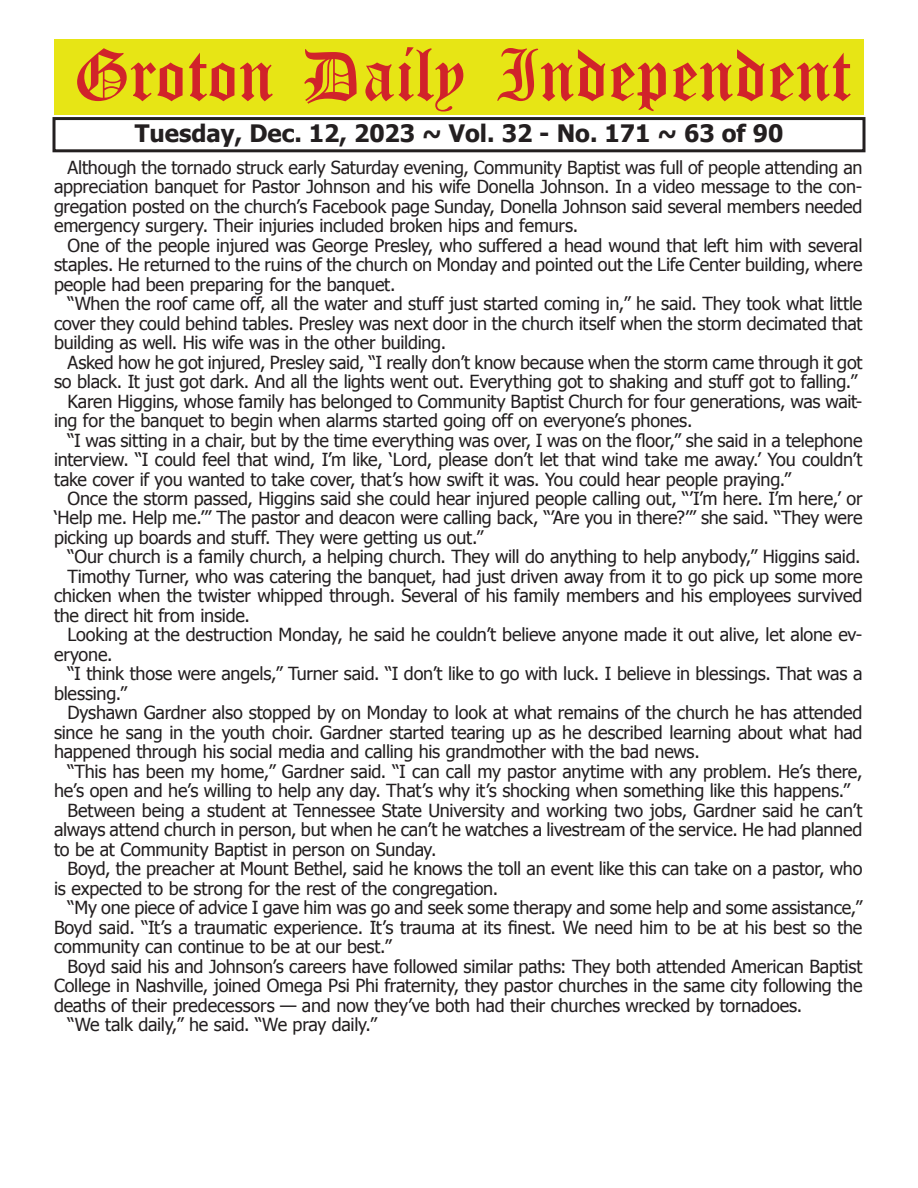
<style>
.page{position:relative;width:918px;height:1188px;background:#fff}
.page>*{position:absolute;margin:0;border:0;box-sizing:border-box;transform-origin:0 0}
.t1{font:54px "Old English Five";color:#d1232a}
.t2{font:700 24px "Tahoma";color:#231f20}
.t3{font:18px/19.5px "Tahoma";letter-spacing:-.015em;color:#231f20;text-align:justify}
</style>
<div class="page">
<div style="left:52px;top:117px;width:814px;height:35px;border:3px solid #231f20"></div>
<div style="left:54px;top:40px;width:810px;height:75px;background:#e7e515"></div>
<h1 class="t1" style="left:73px;top:50px;width:779px">Groton Daily Independent</h1>
<h2 class="t2" style="left:135px;top:116px;width:650px">Tuesday, Dec. 12, 2023 ~ Vol. 32 - No. 171 ~ 63 of 90</h2>
<p class="t3" style="left:54px;top:156px;width:810px;text-indent:14px">Although the tornado struck early Saturday evening, Community Baptist was full of people attending an appreciation banquet for Pastor Johnson and his wife Donella Johnson. In a video message to the con&shy;gregation posted on the church’s Facebook page Sunday, Donella Johnson said several members needed emergency surgery. Their injuries included broken hips and femurs.</p>
<p class="t3" style="left:54px;top:234px;width:810px;text-indent:14px">One of the people injured was George Presley, who suffered a head wound that left him with several staples. He returned to the ruins of the church on Monday and pointed out the Life Center building, where people had been preparing for the banquet.</p>
<p class="t3" style="left:54px;top:293px;width:810px;text-indent:14px">“When the roof came off, all the water and stuff just started coming in,” he said. They took what little cover they could behind tables. Presley was next door in the church itself when the storm decimated that building as well. His wife was in the other building.</p>
<p class="t3" style="left:68px;top:351px;width:796px">Asked how he got injured, Presley said, “I really don’t know because when the storm came through it got</p>
<p class="t3" style="left:54px;top:371px;width:805px">so black. It just got dark. And all the lights went out. Everything got to shaking and stuff got to falling.”</p>
<p class="t3" style="left:68px;top:390px;width:796px">Karen Higgins, whose family has belonged to Community Baptist Church for four generations, was wait-</p>
<p class="t3" style="left:54px;top:410px;width:640px">ing for the banquet to begin when alarms started going off on everyone’s phones.</p>
<p class="t3" style="left:68px;top:429px;width:796px">“I was sitting in a chair, but by the time everything was over, I was on the floor,” she said in a telephone</p>
<p class="t3" style="left:54px;top:449px;width:810px">interview. “I could feel that wind, I’m like, ‘Lord, please don’t let that wind take me away.’ You couldn’t</p>
<p class="t3" style="left:54px;top:468px;width:739px">take cover if you wanted to take cover, that’s how swift it was. You could hear people praying.”</p>
<p class="t3" style="left:68px;top:488px;width:797px">Once the storm passed, Higgins said she could hear injured people calling out, “’I’m here. I’m here,’ or</p>
<p class="t3" style="left:54px;top:507px;width:810px">‘Help me. Help me.’” The pastor and deacon were calling back, “’Are you in there?’” she said. “They were</p>
<p class="t3" style="left:54px;top:527px;width:431px">picking up boards and stuff. They were getting us out.”</p>
<p class="t3" style="left:68px;top:546px;width:795px">“Our church is a family church, a helping church. They will do anything to help anybody,” Higgins said.</p>
<p class="t3" style="left:68px;top:566px;width:796px">Timothy Turner, who was catering the banquet, had just driven away from it to go pick up some more</p>
<p class="t3" style="left:54px;top:585px;width:810px">chicken when the twister whipped through. Several of his family members and his employees survived</p>
<p class="t3" style="left:54px;top:605px;width:198px">the direct hit from inside.</p>
<p class="t3" style="left:68px;top:624px;width:796px">Looking at the destruction Monday, he said he couldn’t believe anyone made it out alive, let alone ev-</p>
<p class="t3" style="left:54px;top:644px;width:60px">eryone.</p>
<p class="t3" style="left:68px;top:663px;width:796px">“I think those were angels,” Turner said. “I don’t like to go with luck. I believe in blessings. That was a</p>
<p class="t3" style="left:54px;top:683px;width:75px">blessing.”</p>
<p class="t3" style="left:68px;top:702px;width:797px">Dyshawn Gardner also stopped by on Monday to look at what remains of the church he has attended</p>
<p class="t3" style="left:54px;top:722px;width:810px">since he sang in the youth choir. Gardner started tearing up as he described learning about what had</p>
<p class="t3" style="left:54px;top:741px;width:647px">happened through his social media and calling his grandmother with the bad news.</p>
<p class="t3" style="left:68px;top:761px;width:796px">“This has been my home,” Gardner said. “I can call my pastor anytime with any problem. He’s there,</p>
<p class="t3" style="left:54px;top:780px;width:798px">he’s open and he’s willing to help any day. That’s why it’s shocking when something like this happens.”</p>
<p class="t3" style="left:68px;top:800px;width:796px">Between being a student at Tennessee State University and working two jobs, Gardner said he can’t</p>
<p class="t3" style="left:54px;top:819px;width:810px">always attend church in person, but when he can’t he watches a livestream of the service. He had planned</p>
<p class="t3" style="left:54px;top:839px;width:384px">to be at Community Baptist in person on Sunday.</p>
<p class="t3" style="left:68px;top:858px;width:796px">Boyd, the preacher at Mount Bethel, said he knows the toll an event like this can take on a pastor, who</p>
<p class="t3" style="left:54px;top:878px;width:446px">is expected to be strong for the rest of the congregation.</p>
<p class="t3" style="left:68px;top:897px;width:797px">“My one piece of advice I gave him was go and seek some therapy and some help and some assistance,”</p>
<p class="t3" style="left:54px;top:917px;width:810px">Boyd said. “It’s a traumatic experience. It’s trauma at its finest. We need him to be at his best so the</p>
<p class="t3" style="left:54px;top:936px;width:339px">community can continue to be at our best.”</p>
<p class="t3" style="left:68px;top:956px;width:796px">Boyd said his and Johnson’s careers have followed similar paths: They both attended American Baptist</p>
<p class="t3" style="left:54px;top:975px;width:810px">College in Nashville, joined Omega Psi Phi fraternity, they pastor churches in the same city following the</p>
<p class="t3" style="left:54px;top:995px;width:750px">deaths of their predecessors — and now they’ve both had their churches wrecked by tornadoes.</p>
<p class="t3" style="left:68px;top:1014px;width:311px">“We talk daily,” he said. “We pray daily.”</p>
</div>
